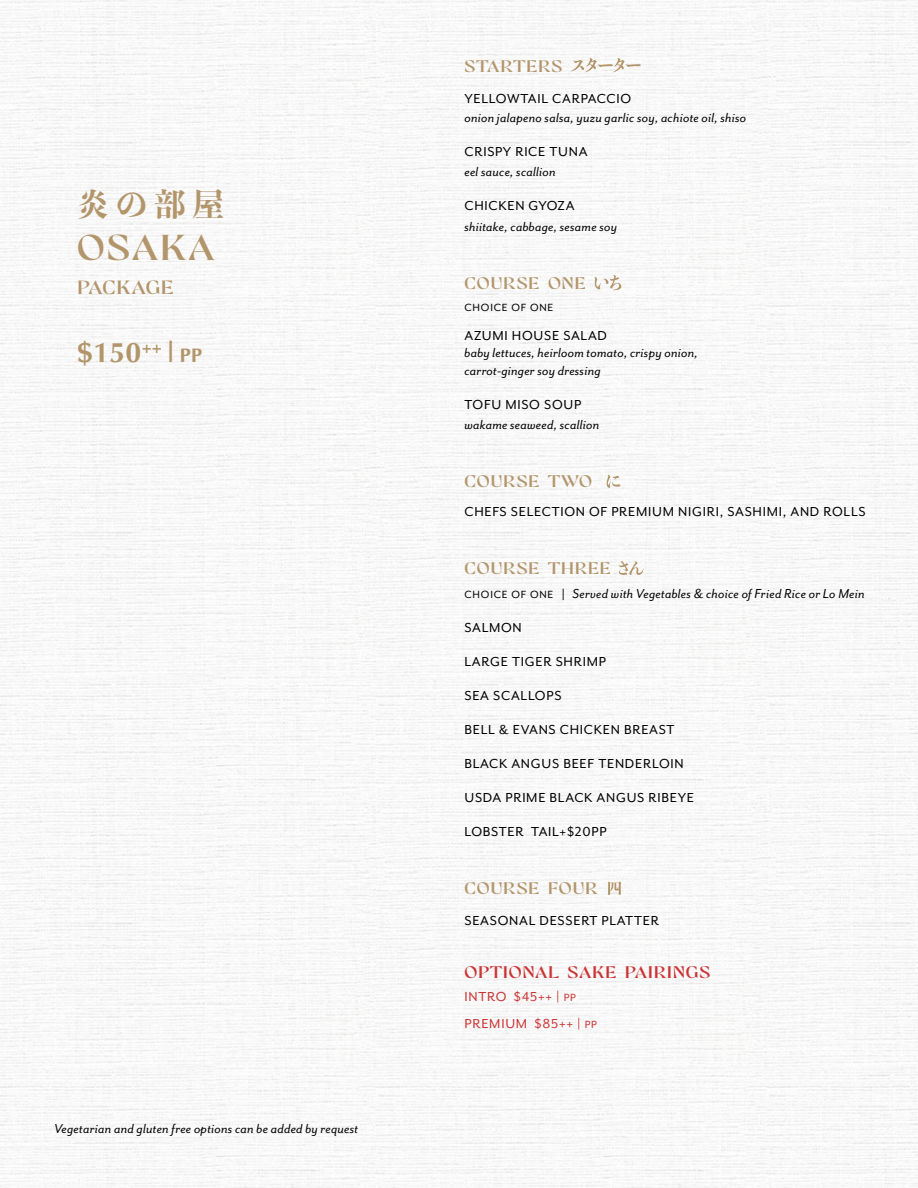
<style>
.page{position:relative;width:918px;height:1188px;background:#fff}
.page>*{position:absolute;margin:0;border:0;box-sizing:border-box;transform-origin:0 0}
.t1{font:36px "Mofista";letter-spacing:.05em;color:#b3956b;scale:1.25 1}
.t2{font:31.5px "Toppan Bunkyu Midashi Min Std EB";color:#b3956b}
.t3{font:700 28.5px "Optima";color:#b3956b}
.t4{font:19.2px "Mofista";letter-spacing:.025em;color:#b3956b;scale:1.25 1}
.t5{font:16.8px "Mofista";letter-spacing:.05em;color:#b3956b;scale:1.25 1}
.t6{font:16.8px "Mofista";letter-spacing:.05em;color:#c33;scale:1.25 1}
.t7{font:italic 15px/18px "Mr Eaves San OT";letter-spacing:.01em;color:#000}
.t8{font:15px "Mr Eaves San OT";letter-spacing:.05em;color:#000}
.t9{font:15px/27px "Mr Eaves San OT";letter-spacing:.05em;color:#c33}
.t10{font:12px "Mr Eaves Mod OT";letter-spacing:.07em;color:#000}
.s1{font-size:19.95px}
.s2{font-family:"Mr Eaves Mod OT";font-style:normal;font-size:12px}
.s3{font-family:"Lato";font-style:normal;font-size:12px}
.s4{font-size:12px}
</style>
<div class="page">
<svg style="left:570px;top:58px;width:71px;height:14px"></svg>
<svg style="left:594px;top:275px;width:27px;height:15px"></svg>
<svg style="left:607px;top:475px;width:13px;height:13px"></svg>
<svg style="left:619px;top:561px;width:24px;height:14px"></svg>
<svg style="left:608px;top:882px;width:13px;height:13px"></svg>
<h2 class="t2" style="left:77px;top:179px;width:148px">炎の部屋</h2>
<h1 class="t1" style="left:77px;top:224px;width:111px">OSAKA</h1>
<p class="t4" style="left:77px;top:275px;width:78px">PACKAGE</p>
<h3 class="t3" style="left:77px;top:337px;width:127px">$150<sup>++</sup>|<span class="s1">pp</span></h3>
<p class="t7" style="left:54px;top:1119px;width:306px">Vegetarian and gluten free options can be added by request</p>
<p class="t5" style="left:464px;top:55px;width:80px">STARTERS</p>
<p class="t8" style="left:464px;top:90px;width:168px">YELLOWTAIL CARPACCIO</p>
<p class="t7" style="left:464px;top:109px;width:283px">onion jalapeno salsa, yuzu garlic soy, achiote oil, shiso</p>
<p class="t8" style="left:464px;top:143px;width:125px">CRISPY RICE TUNA</p>
<p class="t7" style="left:464px;top:163px;width:93px">eel sauce, scallion</p>
<p class="t8" style="left:464px;top:198px;width:112px">CHICKEN GYOZA</p>
<p class="t7" style="left:464px;top:217px;width:154px">shiitake, cabbage, sesame soy</p>
<p class="t5" style="left:464px;top:272px;width:98px">COURSE ONE</p>
<p class="t10" style="left:464px;top:301px;width:90px">CHOICE OF ONE</p>
<p class="t8" style="left:464px;top:327px;width:144px">AZUMI HOUSE SALAD</p>
<p class="t7" style="left:464px;top:343px;width:235px">baby lettuces, heirloom tomato, crispy onion, carrot-ginger soy dressing</p>
<p class="t8" style="left:464px;top:396px;width:118px">TOFU MISO SOUP</p>
<p class="t7" style="left:464px;top:416px;width:136px">wakame seaweed, scallion</p>
<p class="t5" style="left:464px;top:471px;width:103px">COURSE TWO</p>
<p class="t8" style="left:464px;top:503px;width:403px">CHEFS SELECTION OF PREMIUM NIGIRI, SASHIMI, AND ROLLS</p>
<p class="t5" style="left:464px;top:557px;width:118px">COURSE THREE</p>
<p class="t7" style="left:464px;top:585px;width:402px"><span class="s2">CHOICE OF ONE</span> <span class="s3">|</span> Served with Vegetables &amp; choice of Fried Rice or Lo Mein</p>
<p class="t8" style="left:464px;top:619px;width:59px">SALMON</p>
<p class="t8" style="left:464px;top:653px;width:143px">LARGE TIGER SHRIMP</p>
<p class="t8" style="left:464px;top:687px;width:99px">SEA SCALLOPS</p>
<p class="t8" style="left:464px;top:721px;width:211px">BELL &amp; EVANS CHICKEN BREAST</p>
<p class="t8" style="left:464px;top:755px;width:221px">BLACK ANGUS BEEF TENDERLOIN</p>
<p class="t8" style="left:464px;top:789px;width:231px">USDA PRIME BLACK ANGUS RIBEYE</p>
<p class="t8" style="left:464px;top:823px;width:144px">LOBSTER TAIL+$20PP</p>
<p class="t5" style="left:464px;top:877px;width:108px">COURSE FOUR</p>
<p class="t8" style="left:464px;top:913px;width:196px">SEASONAL DESSERT PLATTER</p>
<p class="t6" style="left:464px;top:962px;width:198px">OPTIONAL SAKE PAIRINGS</p>
<p class="t9" style="left:464px;top:983px;width:134px">INTRO $45++ | <span class="s4">PP<br></span>PREMIUM $85++ | <span class="s4">PP</span></p>
</div>
